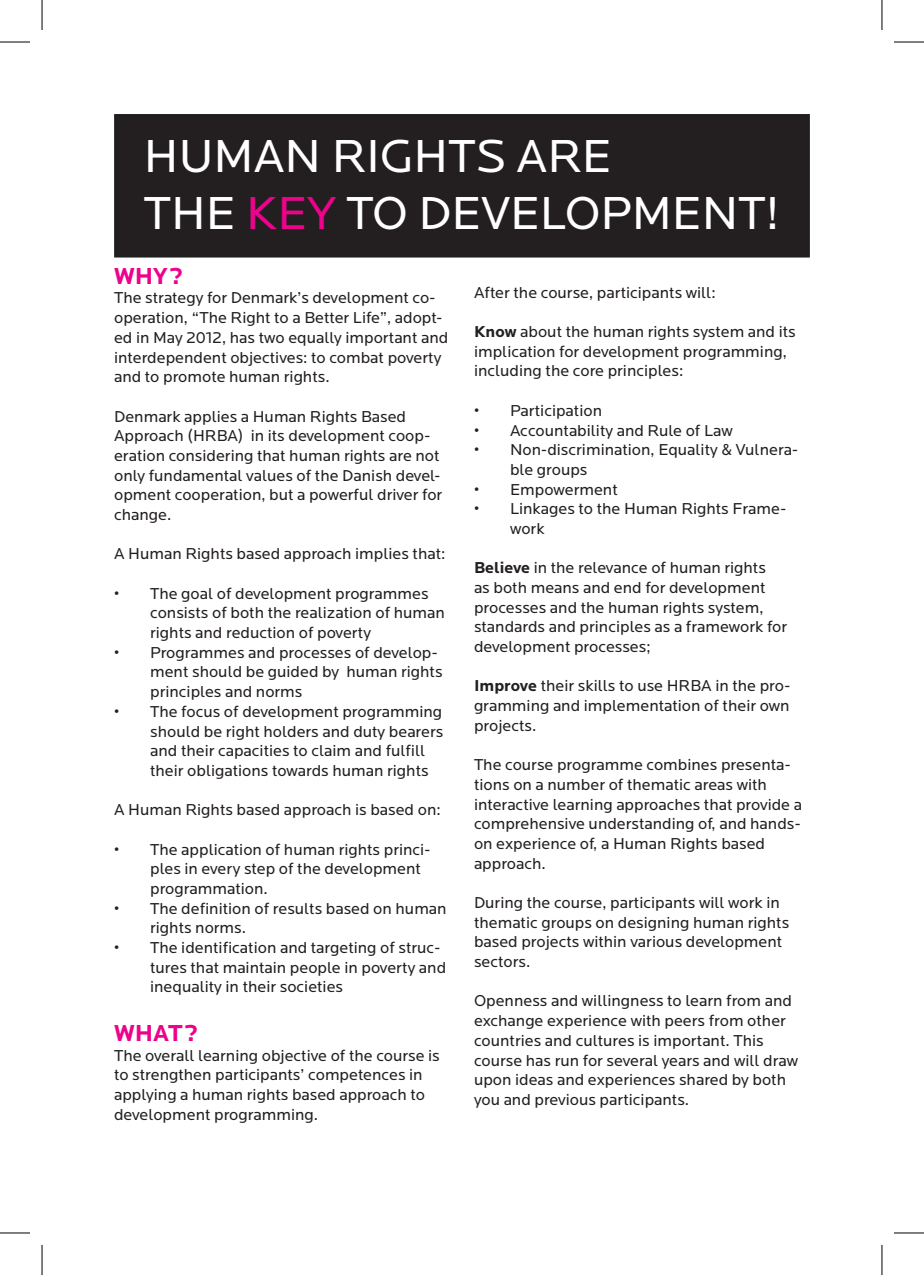
<style>
.page{position:relative;width:924px;height:1275px;background:#fff}
.page>*{position:absolute;margin:0;border:0;box-sizing:border-box;transform-origin:0 0}
.t1{font:48px "Locator";color:#fff}
.t2{font:700 24px "Locator";color:#ed028c}
.t3{font:16.4px/19.6px "Locator";color:#231f20}
.s1{color:#ed028c}
.s2{font-weight:700}
</style>
<div class="page">
<div style="left:115px;top:115px;width:693px;height:141px;background:#231f20"></div>
<div style="left:114px;top:114px;width:695px;height:143px;border:2px solid #1e1e1e"></div>
<hr style="left:0;top:42px;width:30px;height:1px;background:#000">
<hr style="left:893px;top:42px;width:30px;height:1px;background:#000">
<hr style="left:0;top:1232px;width:30px;height:1px;background:#000">
<hr style="left:893px;top:1232px;width:30px;height:1px;background:#000">
<hr style="left:42px;top:0;width:1px;height:30px;background:#000">
<hr style="left:42px;top:1245px;width:1px;height:30px;background:#000">
<hr style="left:881px;top:0;width:1px;height:30px;background:#000">
<hr style="left:881px;top:1245px;width:1px;height:30px;background:#000">
<p class="t1" style="left:144px;top:130px;width:469px">HUMAN RIGHTS ARE</p>
<p class="t1" style="left:144px;top:187px;width:637px">THE <span class="s1">KEY</span> TO DEVELOPMENT!</p>
<p class="t2" style="left:114px;top:262px;width:70px">WHY?</p>
<p class="t3" style="left:114px;top:289px;width:335px">The strategy for Denmark’s development co&shy;operation, “The Right to a Better Life”, adopt&shy;ed in May 2012, has two equally important and interdependent objectives: to combat poverty and to promote human rights.</p>
<p class="t3" style="left:114px;top:407px;width:329px">Denmark applies a Human Rights Based Approach (HRBA) in its development coop&shy;eration considering that human rights are not only fundamental values of the Danish devel&shy;opment cooperation, but a powerful driver for change.</p>
<p class="t3" style="left:114px;top:544px;width:333px">A Human Rights based approach implies that:</p>
<p class="t3" style="left:150px;top:584px;width:296px;text-indent:-36px">• The goal of development programmes consists of both the realization of human rights and reduction of poverty</p>
<p class="t3" style="left:150px;top:643px;width:294px;text-indent:-36px">• Programmes and processes of develop&shy;ment should be guided by human rights principles and norms</p>
<p class="t3" style="left:150px;top:702px;width:294px;text-indent:-36px">• The focus of development programming should be right holders and duty bearers and their capacities to claim and fulfill their obligations towards human rights</p>
<p class="t3" style="left:114px;top:800px;width:328px">A Human Rights based approach is based on:</p>
<p class="t3" style="left:150px;top:840px;width:281px;text-indent:-36px">• The application of human rights princi&shy;ples in every step of the development programmation.</p>
<p class="t3" style="left:150px;top:899px;width:298px;text-indent:-36px">• The definition of results based on human rights norms.</p>
<p class="t3" style="left:150px;top:938px;width:297px;text-indent:-36px">• The identification and targeting of struc&shy;tures that maintain people in poverty and inequality in their societies</p>
<p class="t2" style="left:114px;top:1019px;width:85px">WHAT?</p>
<p class="t3" style="left:114px;top:1046px;width:327px">The overall learning objective of the course is</p>
<p class="t3" style="left:114px;top:1065px;width:312px">to strengthen participants’ competences in applying a human rights based approach to development programming.</p>
<p class="t3" style="left:474px;top:283px;width:243px">After the course, participants will:</p>
<p class="t3" style="left:474px;top:322px;width:323px"><span class="s2">Know</span> about the human rights system and its implication for development programming, including the core principles:</p>
<p class="t3" style="left:474px;top:401px;width:129px">• Participation</p>
<p class="t3" style="left:474px;top:421px;width:260px">• Accountability and Rule of Law</p>
<p class="t3" style="left:510px;top:440px;width:289px;text-indent:-36px">• Non-discrimination, Equality &amp; Vulnera&shy;ble groups</p>
<p class="t3" style="left:474px;top:480px;width:145px">• Empowerment</p>
<p class="t3" style="left:510px;top:499px;width:277px;text-indent:-36px">• Linkages to the Human Rights Frame&shy;work</p>
<p class="t3" style="left:474px;top:558px;width:314px"><span class="s2">Believe</span> in the relevance of human rights<br>as both means and end for development processes and the human rights system, standards and principles as a framework for development processes;</p>
<p class="t3" style="left:474px;top:676px;width:317px;text-align:justify"><span class="s2">Improve</span> their skills to use HRBA in the pro&shy;gramming and implementation of their own projects.</p>
<p class="t3" style="left:474px;top:755px;width:329px">The course programme combines presenta&shy;tions on a number of thematic areas with interactive learning approaches that provide a comprehensive understanding of, and hands&shy;on experience of, a Human Rights based approach.</p>
<p class="t3" style="left:474px;top:893px;width:316px">During the course, participants will work in thematic groups on designing human rights based projects within various development sectors.</p>
<p class="t3" style="left:474px;top:991px;width:325px">Openness and willingness to learn from and exchange experience with peers from other countries and cultures is important. This course has run for several years and will draw upon ideas and experiences shared by both you and previous participants.</p>
</div>
